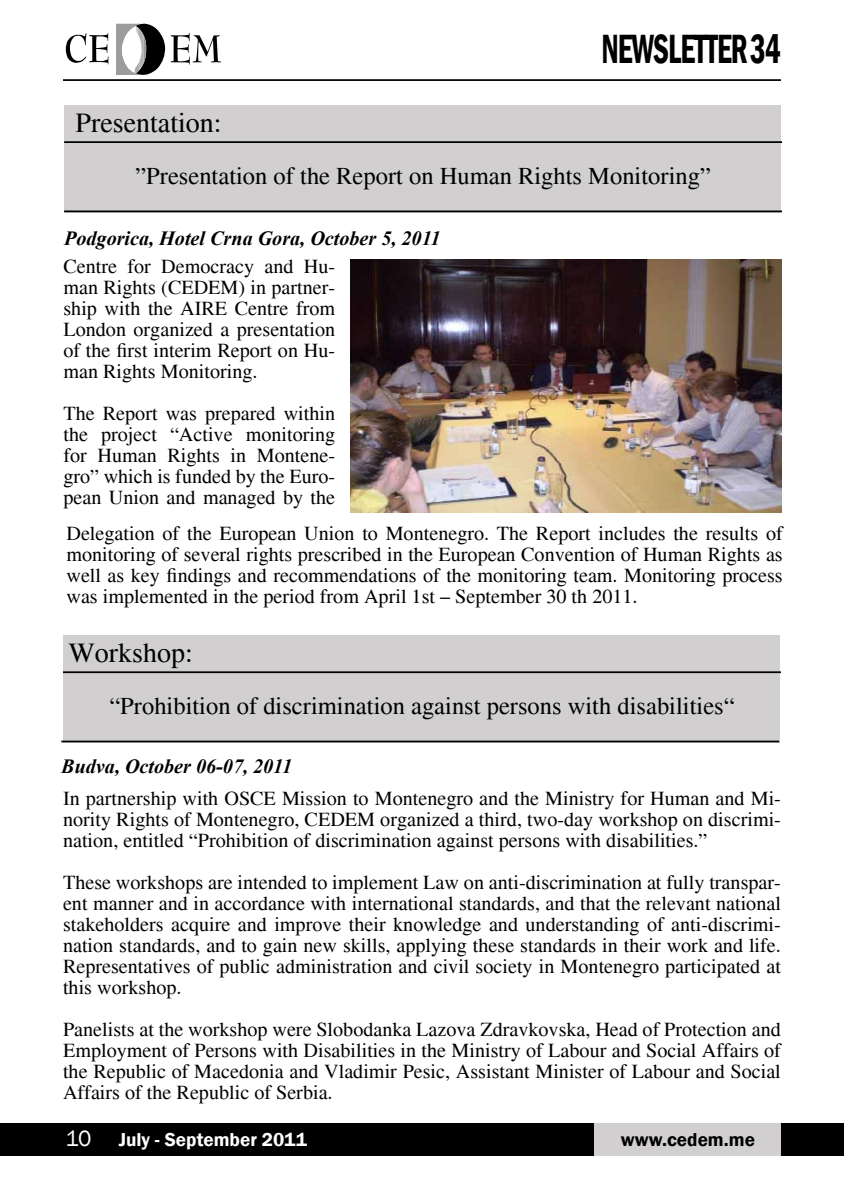
<style>
.page{position:relative;width:844px;height:1191px;background:#fff}
.page>*{position:absolute;margin:0;border:0;box-sizing:border-box;transform-origin:0 0}
.t1{font:600 condensed 42px "Franklin Gothic";letter-spacing:-.025em;color:#000;scale:.74 1}
.t2{font:28px "Times";color:#000}
.t3{font:24.5px "Times";color:#000}
.t4{font:20.12px/21px "Times";color:#000;text-align:justify}
.t5{font:italic 700 20.12px "Times New Roman";color:#000}
.t6{font:600 19.25px "Franklin Gothic";color:#fff}
.t7{font:600 19.25px "Franklin Gothic";color:#000}
.s1{font-weight:400;font-size:22.75px}
</style>
<div class="page">
<hr style="left:63px;top:79px;width:717px;height:2px;background:#000">
<svg style="left:65px;top:33px;width:43px;height:31px"></svg>
<svg style="left:116px;top:24px;width:105px;height:51px"></svg>
<div style="left:0;top:1123px;width:843px;height:32px;background:#000"></div>
<div style="left:594px;top:1123px;width:186px;height:32px;background:#d1cfcf"></div>
<hr style="left:843px;top:1123px;width:1px;height:32px;background:#000">
<div style="left:65px;top:105px;width:715px;height:107px;background:#d1cfcf"></div>
<hr style="left:64px;top:141px;width:717px;height:2px;background:#000">
<hr style="left:64px;top:210px;width:717px;height:2px;background:#000">
<div style="left:64px;top:635px;width:715px;height:107px;background:#d1cfcf"></div>
<hr style="left:63px;top:671px;width:717px;height:2px;background:#000">
<hr style="left:61px;top:740px;width:718px;height:2px;background:#000">
<img style="left:350px;top:259px;width:431px;height:254px">
<h2 class="t2" style="left:75px;top:107px;width:148px">Presentation:</h2>
<h1 class="t1" style="left:601px;top:21px;width:244px">NEWSLETTER 34</h1>
<p class="t3" style="left:135px;top:162px;width:577px">”Presentation of the Report on Human Rights Monitoring”</p>
<p class="t5" style="left:64px;top:227px;width:378px">Podgorica, Hotel Crna Gora, October 5, 2011</p>
<p class="t4" style="left:63px;top:256px;width:273px">Centre for Democracy and Hu&shy;man Rights (CEDEM) in partner&shy;ship with the AIRE Centre from London organized a presentation of the first interim Report on Hu&shy;man Rights Monitoring.</p>
<p class="t4" style="left:63px;top:403px;width:273px">The Report was prepared within the project “Active monitoring for Human Rights in Montene&shy;gro” which is funded by the Euro&shy;pean Union and managed by the</p>
<p class="t4" style="left:66px;top:523px;width:717px">Delegation of the European Union to Montenegro. The Report includes the results of monitoring of several rights prescribed in the European Convention of Human Rights as well as key findings and recommendations of the monitoring team. Monitoring process was implemented in the period from April 1st – September 30 th 2011.</p>
<h2 class="t2" style="left:68px;top:637px;width:126px">Workshop:</h2>
<p class="t3" style="left:109px;top:692px;width:626px">“Prohibition of discrimination against persons with disabilities“</p>
<p class="t5" style="left:61px;top:755px;width:232px">Budva, October 06-07, 2011</p>
<p class="t4" style="left:63px;top:788px;width:719px">In partnership with OSCE Mission to Montenegro and the Ministry for Human and Mi&shy;nority Rights of Montenegro, CEDEM organized a third, two-day workshop on discrimi&shy;nation, entitled “Prohibition of discrimination against persons with disabilities.”</p>
<p class="t4" style="left:63px;top:872px;width:719px">These workshops are intended to implement Law on anti-discrimination at fully transpar&shy;ent manner and in accordance with international standards, and that the relevant national stakeholders acquire and improve their knowledge and understanding of anti-discrimi&shy;nation standards, and to gain new skills, applying these standards in their work and life.<br>Representatives of public administration and civil society in Montenegro participated at this workshop.</p>
<p class="t4" style="left:63px;top:1019px;width:719px">Panelists at the workshop were Slobodanka Lazova Zdravkovska, Head of Protection and Employment of Persons with Disabilities in the Ministry of Labour and Social Affairs of the Republic of Macedonia and Vladimir Pesic, Assistant Minister of Labour and Social Affairs of the Republic of Serbia.</p>
<p class="t6" style="left:66px;top:1127px;width:243px"><span class="s1">10</span> July - September 2011</p>
<p class="t7" style="left:620px;top:1127px;width:135px">www.cedem.me</p>
</div>
